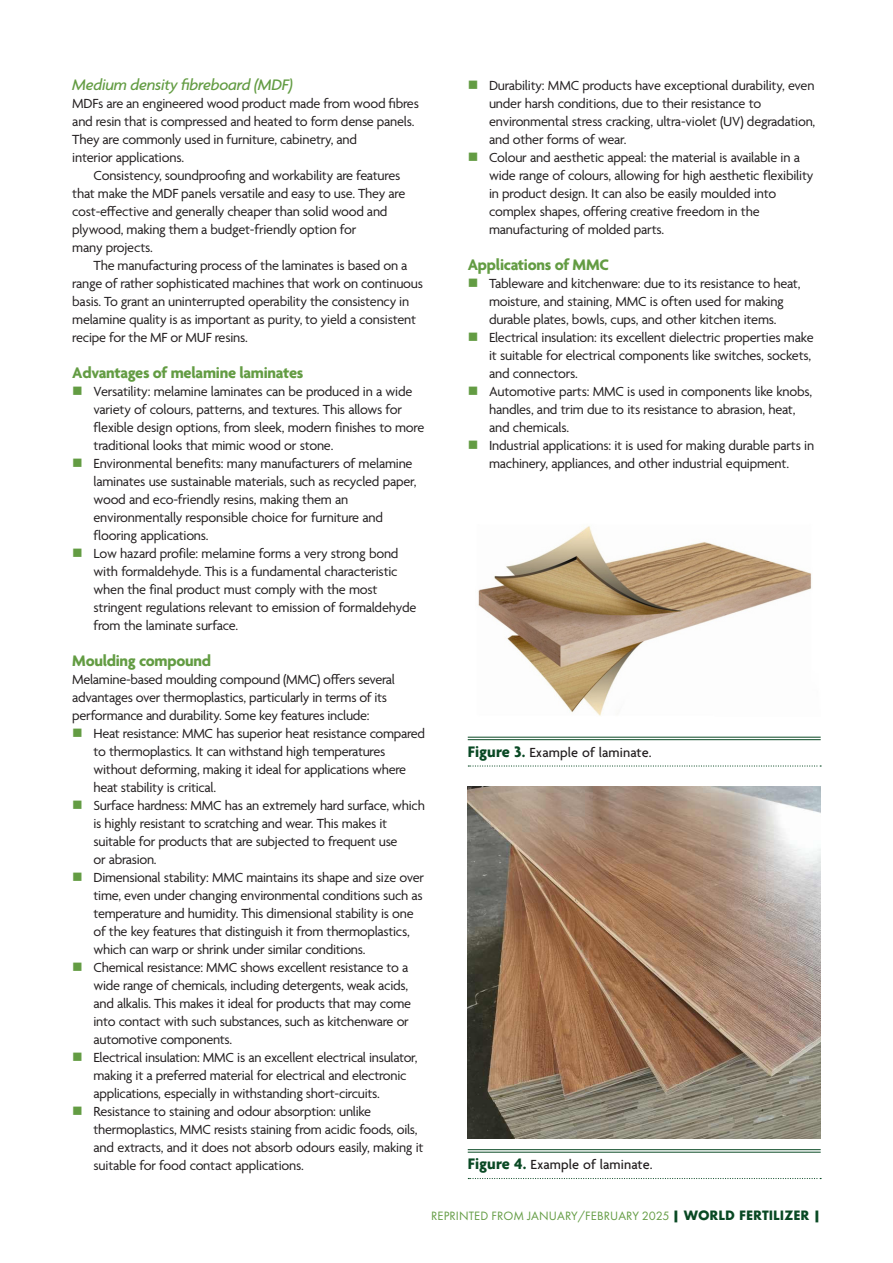
<style>
.page{position:relative;width:893px;height:1263px;background:#fff}
.page>*{position:absolute;margin:0;border:0;box-sizing:border-box;transform-origin:0 0}
.Subhead_2{font:700 16.5px "Agenda";letter-spacing:-.015em;color:#639c43}
.Subhead_3{font:italic 500 16.5px "Agenda";letter-spacing:-.015em;color:#639c43}
.Body_Text{font:14.25px/18px "Agenda";letter-spacing:-.015em;color:#231f20}
.Paragraph_1{font:14.25px/18px "Agenda";letter-spacing:-.02em;color:#231f20}
.t1{font:500 14.25px "Agenda";letter-spacing:.01em;color:#231f20}
.t2{font:12.45px "Futura PT";letter-spacing:.01em;color:#639c43}
.s1{color:#639c43}
.s2{font-weight:700;font-size:16.5px;color:#094924}
.s3{font-family:"Futura";font-weight:700;color:#094924}
</style>
<div class="page">
<hr style="left:468px;top:1149px;width:353px;height:1px;background:#094924">
<hr style="left:468px;top:1152px;width:353px;height:1px;background:#094924">
<svg style="left:468px;top:1178px;width:353px;height:1px"></svg>
<hr style="left:468px;top:737px;width:353px;height:1px;background:#094924">
<hr style="left:468px;top:739px;width:353px;height:1px;background:#094924">
<svg style="left:468px;top:765px;width:353px;height:1px"></svg>
<img style="left:478px;top:526px;width:334px;height:190px">
<img style="left:468px;top:786px;width:353px;height:352px">
<p class="Subhead_3" style="left:72px;top:75px;width:222px">Medium density fibreboard (MDF)</p>
<p class="Paragraph_1" style="left:72px;top:95px;width:348px">MDFs are an engineered wood product made from wood fibres and resin that is compressed and heated to form dense panels.<br>They are commonly used in furniture, cabinetry, and<br>interior applications.</p>
<p class="Body_Text" style="left:72px;top:167px;width:334px;text-indent:21px">Consistency, soundproofing and workability are features that make the MDF panels versatile and easy to use. They are cost-effective and generally cheaper than solid wood and plywood, making them a budget-friendly option for<br>many projects.</p>
<p class="Body_Text" style="left:72px;top:257px;width:352px;text-indent:21px">The manufacturing process of the laminates is based on a range of rather sophisticated machines that work on continuous basis. To grant an uninterrupted operability the consistency in melamine quality is as important as purity, to yield a consistent recipe for the MF or MUF resins.</p>
<p class="Subhead_2" style="left:72px;top:364px;width:233px">Advantages of melamine laminates</p>
<p class="Body_Text" style="left:94px;top:383px;width:332px;text-indent:-21px"><span class="s1">■</span> Versatility: melamine laminates can be produced in a wide variety of colours, patterns, and textures. This allows for flexible design options, from sleek, modern finishes to more traditional looks that mimic wood or stone.</p>
<p class="Body_Text" style="left:94px;top:455px;width:324px;text-indent:-21px"><span class="s1">■</span> Environmental benefits: many manufacturers of melamine laminates use sustainable materials, such as recycled paper, wood and eco-friendly resins, making them an environmentally responsible choice for furniture and flooring applications.</p>
<p class="Body_Text" style="left:94px;top:545px;width:324px;text-indent:-21px"><span class="s1">■</span> Low hazard profile: melamine forms a very strong bond with formaldehyde. This is a fundamental characteristic when the final product must comply with the most stringent regulations relevant to emission of formaldehyde from the laminate surface.</p>
<p class="Subhead_2" style="left:72px;top:652px;width:140px">Moulding compound</p>
<p class="Paragraph_1" style="left:72px;top:671px;width:324px">Melamine-based moulding compound (MMC) offers several advantages over thermoplastics, particularly in terms of its performance and durability. Some key features include:</p>
<p class="Body_Text" style="left:94px;top:725px;width:333px;text-indent:-21px"><span class="s1">■</span> Heat resistance: MMC has superior heat resistance compared to thermoplastics. It can withstand high temperatures without deforming, making it ideal for applications where heat stability is critical.</p>
<p class="Body_Text" style="left:94px;top:797px;width:333px;text-indent:-21px"><span class="s1">■</span> Surface hardness: MMC has an extremely hard surface, which is highly resistant to scratching and wear. This makes it suitable for products that are subjected to frequent use<br>or abrasion.</p>
<p class="Body_Text" style="left:94px;top:869px;width:332px;text-indent:-21px"><span class="s1">■</span> Dimensional stability: MMC maintains its shape and size over time, even under changing environmental conditions such as temperature and humidity. This dimensional stability is one of the key features that distinguish it from thermoplastics, which can warp or shrink under similar conditions.</p>
<p class="Body_Text" style="left:94px;top:959px;width:319px;text-indent:-21px"><span class="s1">■</span> Chemical resistance: MMC shows excellent resistance to a wide range of chemicals, including detergents, weak acids, and alkalis. This makes it ideal for products that may come into contact with such substances, such as kitchenware or automotive components.</p>
<p class="Body_Text" style="left:94px;top:1049px;width:326px;text-indent:-21px"><span class="s1">■</span> Electrical insulation: MMC is an excellent electrical insulator, making it a preferred material for electrical and electronic applications, especially in withstanding short-circuits.</p>
<p class="Body_Text" style="left:94px;top:1103px;width:332px;text-indent:-21px"><span class="s1">■</span> Resistance to staining and odour absorption: unlike thermoplastics, MMC resists staining from acidic foods, oils, and extracts, and it does not absorb odours easily, making it suitable for food contact applications.</p>
<p class="Body_Text" style="left:489px;top:77px;width:328px;text-indent:-21px"><span class="s1">■</span> Durability: MMC products have exceptional durability, even under harsh conditions, due to their resistance to environmental stress cracking, ultra-violet (UV) degradation, and other forms of wear.</p>
<p class="Body_Text" style="left:489px;top:149px;width:326px;text-indent:-21px"><span class="s1">■</span> Colour and aesthetic appeal: the material is available in a wide range of colours, allowing for high aesthetic flexibility in product design. It can also be easily moulded into complex shapes, offering creative freedom in the manufacturing of molded parts.</p>
<p class="Subhead_2" style="left:468px;top:256px;width:143px">Applications of MMC</p>
<p class="Body_Text" style="left:468px;top:275px;width:334px;text-align:center"><span class="s1">■</span> Tableware and kitchenware: due to its resistance to heat, moisture, and staining, MMC is often used for making durable plates, bowls, cups, and other kitchen items.</p>
<p class="Body_Text" style="left:489px;top:329px;width:326px;text-indent:-21px"><span class="s1">■</span> Electrical insulation: its excellent dielectric properties make it suitable for electrical components like switches, sockets, and connectors.</p>
<p class="Body_Text" style="left:489px;top:383px;width:325px;text-indent:-21px"><span class="s1">■</span> Automotive parts: MMC is used in components like knobs, handles, and trim due to its resistance to abrasion, heat, and chemicals.</p>
<p class="Body_Text" style="left:468px;top:437px;width:348px;text-align:center"><span class="s1">■</span> Industrial applications: it is used for making durable parts in machinery, appliances, and other industrial equipment.</p>
<p class="t1" style="left:468px;top:745px;width:185px"><span class="s2">Figure 3.</span> Example of laminate.</p>
<p class="t1" style="left:468px;top:1157px;width:186px"><span class="s2">Figure 4.</span> Example of laminate.</p>
<p class="t2" style="left:431px;top:1209px;width:391px">REPRINTED FROM JANUARY/FEBRUARY 2025 <span class="s3">| WORLD FERTILIZER |</span></p>
</div>
